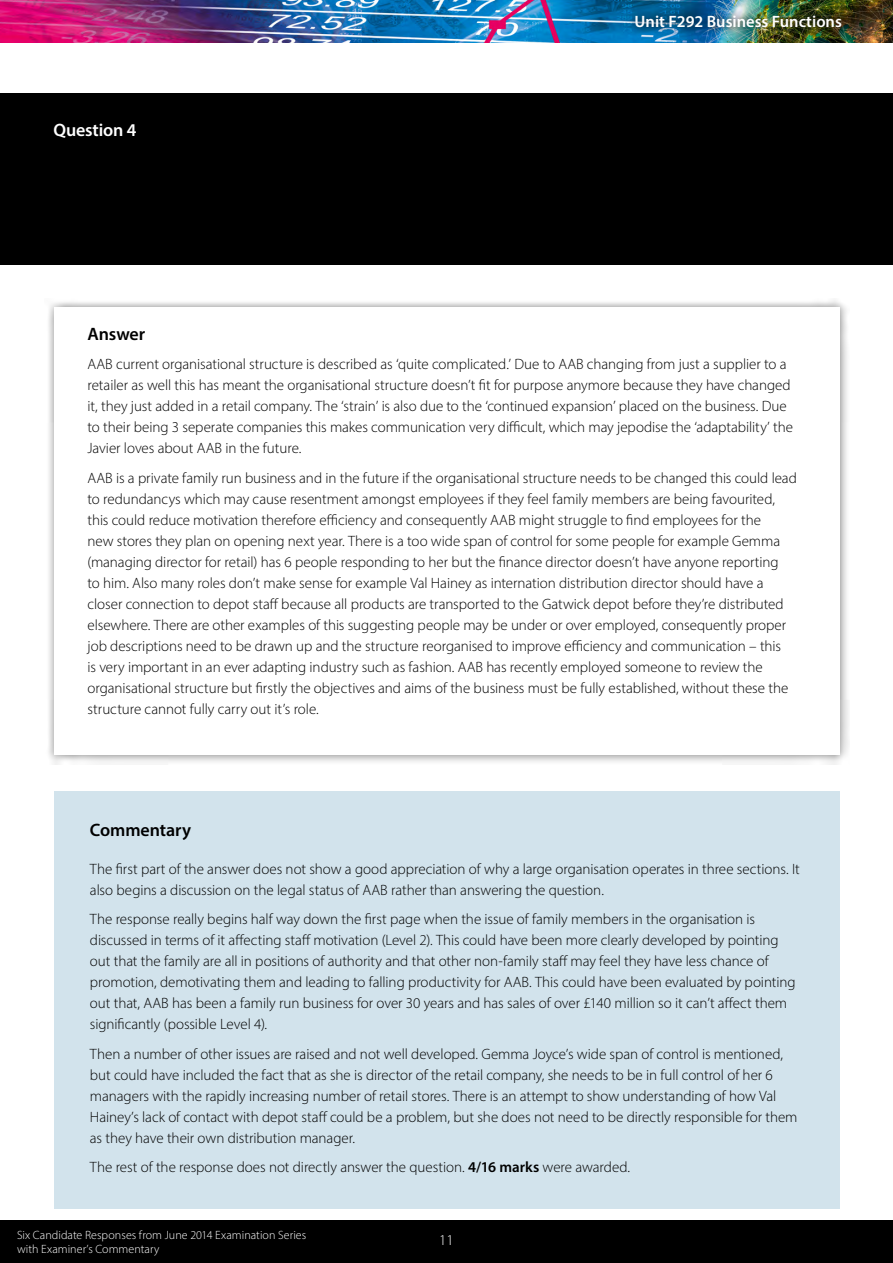
<style>
.page{position:relative;width:893px;height:1263px;background:#fff}
.page>*{position:absolute;margin:0;border:0;box-sizing:border-box;transform-origin:0 0}
.Question{font:600 18px "Myriad Pro";letter-spacing:-.005em;color:#000}
.Body_white{font:600 18px "Myriad Pro";letter-spacing:-.01em;color:#fff}
.Body_Heading{font:600 18px "Myriad Pro";letter-spacing:-.01em;color:#000}
.t1{font:600 16.5px "Myriad Pro";color:#fff}
.Body{font:300 15px/21px "Myriad Pro";letter-spacing:-.005em;color:#000}
.t2{font:300 15px "Myriad Pro";color:#fff}
.t3{font:300 12px/14.4px "Myriad Pro";letter-spacing:.005em;color:#fff}
.s1{font-weight:600}
</style>
<div class="page">
<div style="left:0;top:1220px;width:893px;height:43px;background:#000"></div>
<img style="left:0;top:0;width:893px;height:43px">
<img style="left:626px;top:7px;width:225px;height:30px">
<div style="left:0;top:94px;width:893px;height:171px;background:#000"></div>
<div style="left:45px;top:298px;width:805px;height:466px;background:#000;opacity:.5"></div>
<div style="left:55px;top:307px;width:785px;height:448px;background:#fff"></div>
<div style="left:55px;top:791px;width:785px;height:418px;background:#d2e3ec"></div>
<h3 class="Body_white" style="left:54px;top:118px;width:84px">Question 4</h3>
<p class="t1" style="left:635px;top:11px;width:209px">Unit F292 Business Functions</p>
<h4 class="Body_Heading" style="left:88px;top:322px;width:59px">Answer</h4>
<p class="Body" style="left:88px;top:354px;width:707px">AAB current organisational structure is described as ‘quite complicated.’ Due to AAB changing from just a supplier to a retailer as well this has meant the organisational structure doesn’t fit for purpose anymore because they have changed it, they just added in a retail company. The ‘strain’ is also due to the ‘continued expansion’ placed on the business. Due to their being 3 seperate companies this makes communication very difficult, which may jepodise the ‘adaptability’ the Javier loves about AAB in the future.</p>
<p class="Body" style="left:88px;top:467px;width:711px">AAB is a private family run business and in the future if the organisational structure needs to be changed this could lead to redundancys which may cause resentment amongst employees if they feel family members are being favourited, this could reduce motivation therefore efficiency and consequently AAB might struggle to find employees for the<br>new stores they plan on opening next year. There is a too wide span of control for some people for example Gemma (managing director for retail) has 6 people responding to her but the finance director doesn’t have anyone reporting<br>to him. Also many roles don’t make sense for example Val Hainey as internation distribution director should have a closer connection to depot staff because all products are transported to the Gatwick depot before they’re distributed elsewhere. There are other examples of this suggesting people may be under or over employed, consequently proper job descriptions need to be drawn up and the structure reorganised to improve efficiency and communication – this<br>is very important in an ever adapting industry such as fashion. AAB has recently employed someone to review the organisational structure but firstly the objectives and aims of the business must be fully established, without these the structure cannot fully carry out it’s role.</p>
<p class="Question" style="left:90px;top:818px;width:103px">Commentary</p>
<p class="Body" style="left:90px;top:858px;width:711px">The first part of the answer does not show a good appreciation of why a large organisation operates in three sections. It also begins a discussion on the legal status of AAB rather than answering the question.</p>
<p class="Body" style="left:90px;top:908px;width:707px">The response really begins half way down the first page when the issue of family members in the organisation is discussed in terms of it affecting staff motivation (Level 2). This could have been more clearly developed by pointing out that the family are all in positions of authority and that other non-family staff may feel they have less chance of promotion, demotivating them and leading to falling productivity for AAB. This could have been evaluated by pointing out that, AAB has been a family run business for over 30 years and has sales of over £140 million so it can’t affect them significantly (possible Level 4).</p>
<p class="Body" style="left:90px;top:1043px;width:709px">Then a number of other issues are raised and not well developed. Gemma Joyce’s wide span of control is mentioned, but could have included the fact that as she is director of the retail company, she needs to be in full control of her 6 managers with the rapidly increasing number of retail stores. There is an attempt to show understanding of how Val Hainey’s lack of contact with depot staff could be a problem, but she does not need to be directly responsible for them as they have their own distribution manager.</p>
<p class="Body" style="left:90px;top:1156px;width:542px">The rest of the response does not directly answer the question. <span class="s1">4/16 marks</span> were awarded.</p>
<p class="t3" style="left:17px;top:1227px;width:291px">Six Candidate Responses from June 2014 Examination Series with Examiner’s Commentary</p>
<p class="t2" style="left:439px;top:1231px;width:16px">11</p>
</div>
